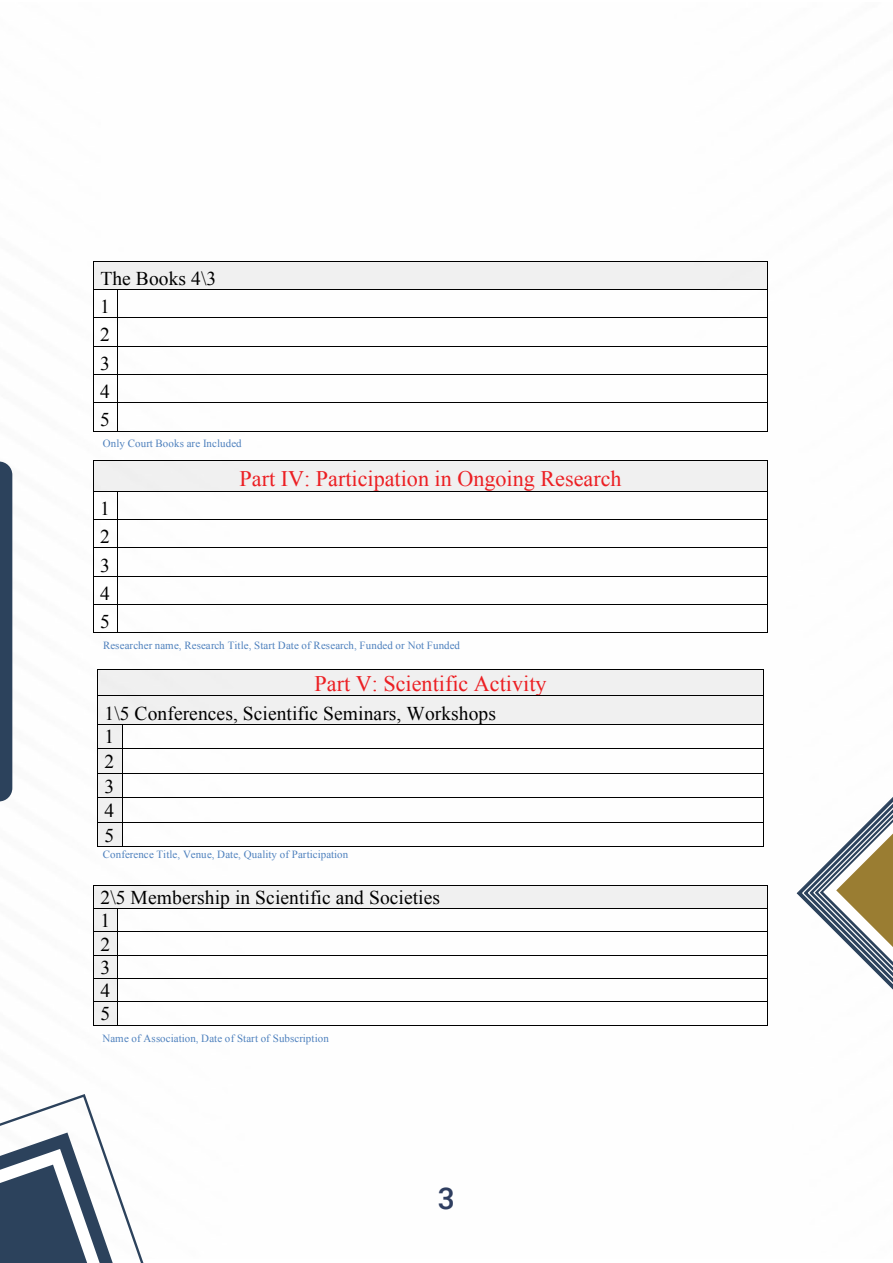
<style>
.page{position:relative;width:893px;height:1263px;background:#fff}
.page>*{position:absolute;margin:0;border:0;box-sizing:border-box;transform-origin:0 0}
.t1{font:500 30px "Roboto";color:#2f3e60}
.t2{font:22.2px "Times New Roman";color:#ed2024}
.t3{font:19.5px/28.3px "Times New Roman";letter-spacing:.005em;color:#000}
.t4{font:10.95px "Times New Roman";letter-spacing:.015em;color:#4e81be}
</style>
<div class="page">
<div style="left:0;top:461px;width:12px;height:340px;background:#2c425c"></div>
<svg style="left:796px;top:797px;width:97px;height:193px"></svg>
<svg style="left:0;top:1094px;width:144px;height:169px"></svg>
<div style="left:94px;top:262px;width:673px;height:27px;background:#f1f1f1"></div>
<hr style="left:94px;top:261px;width:673px;height:1px;background:#000">
<hr style="left:118px;top:289px;width:649px;height:1px;background:#000">
<hr style="left:118px;top:317px;width:649px;height:1px;background:#000">
<hr style="left:118px;top:346px;width:649px;height:1px;background:#000">
<hr style="left:118px;top:374px;width:649px;height:1px;background:#000">
<hr style="left:118px;top:402px;width:649px;height:1px;background:#000">
<svg style="left:93px;top:261px;width:25px;height:171px"></svg>
<hr style="left:118px;top:431px;width:649px;height:1px;background:#000">
<svg style="left:767px;top:261px;width:1px;height:171px"></svg>
<div style="left:94px;top:460px;width:673px;height:31px;background:#f1f1f1"></div>
<hr style="left:94px;top:460px;width:673px;height:1px;background:#000">
<hr style="left:93px;top:460px;width:1px;height:31px;background:#000">
<hr style="left:767px;top:460px;width:1px;height:31px;background:#000">
<hr style="left:118px;top:491px;width:649px;height:1px;background:#000">
<hr style="left:118px;top:519px;width:649px;height:1px;background:#000">
<hr style="left:118px;top:548px;width:649px;height:1px;background:#000">
<hr style="left:118px;top:576px;width:649px;height:1px;background:#000">
<hr style="left:118px;top:604px;width:649px;height:1px;background:#000">
<svg style="left:93px;top:491px;width:26px;height:142px"></svg>
<hr style="left:118px;top:632px;width:649px;height:1px;background:#000">
<svg style="left:767px;top:491px;width:1px;height:142px"></svg>
<div style="left:118px;top:670px;width:645px;height:26px;background:#f1f1f1"></div>
<hr style="left:98px;top:670px;width:665px;height:1px;background:#000">
<div style="left:98px;top:696px;width:665px;height:28px;background:#f1f1f1"></div>
<hr style="left:98px;top:696px;width:665px;height:1px;background:#000">
<hr style="left:122px;top:724px;width:641px;height:1px;background:#000">
<hr style="left:122px;top:748px;width:641px;height:1px;background:#000">
<hr style="left:122px;top:773px;width:641px;height:1px;background:#000">
<hr style="left:122px;top:797px;width:641px;height:1px;background:#000">
<hr style="left:122px;top:822px;width:641px;height:1px;background:#000">
<div style="left:98px;top:670px;width:25px;height:177px;background:#f0f0f0"></div>
<hr style="left:122px;top:846px;width:641px;height:1px;background:#000">
<svg style="left:763px;top:670px;width:1px;height:177px"></svg>
<div style="left:111px;top:885px;width:656px;height:23px;background:#f1f1f1"></div>
<hr style="left:94px;top:885px;width:673px;height:1px;background:#000">
<hr style="left:118px;top:908px;width:649px;height:1px;background:#000">
<hr style="left:118px;top:932px;width:649px;height:1px;background:#000">
<hr style="left:118px;top:955px;width:649px;height:1px;background:#000">
<hr style="left:118px;top:978px;width:649px;height:1px;background:#000">
<hr style="left:118px;top:1001px;width:649px;height:1px;background:#000">
<svg style="left:93px;top:885px;width:26px;height:141px"></svg>
<hr style="left:118px;top:1025px;width:649px;height:1px;background:#000">
<svg style="left:767px;top:885px;width:1px;height:141px"></svg>
<h3 class="t3" style="left:100px;top:264px;width:117px">The Books 4\3<br>1<br>2<br>3<br>4<br>5</h3>
<p class="t4" style="left:103px;top:435px;width:140px">Only Court Books are Included</p>
<h3 class="t3" style="left:100px;top:494px;width:11px;text-align:justify">1<br>2<br>3<br>4<br>5</h3>
<h2 class="t2" style="left:240px;top:464px;width:384px">Part IV: Participation in Ongoing Research</h2>
<p class="t4" style="left:103px;top:638px;width:358px">Researcher name, Research Title, Start Date of Research, Funded or Not Funded</p>
<h2 class="t2" style="left:315px;top:668px;width:234px">Part V: Scientific Activity</h2>
<h3 class="t3" style="left:104px;top:700px;width:393px;line-height:24.5px">1\5 Conferences, Scientific Seminars, Workshops<br>1<br>2<br>3<br>4<br>5</h3>
<p class="t4" style="left:103px;top:847px;width:247px">Conference Title, Venue, Date, Quality of Participation</p>
<h3 class="t3" style="left:101px;top:885px;width:341px;line-height:23.2px">2\5 Membership in Scientific and Societies<br>1<br>2<br>3<br>4<br>5</h3>
<p class="t4" style="left:103px;top:1031px;width:228px">Name of Association, Date of Start of Subscription</p>
<h1 class="t1" style="left:438px;top:1177px;width:19px">3</h1>
</div>
